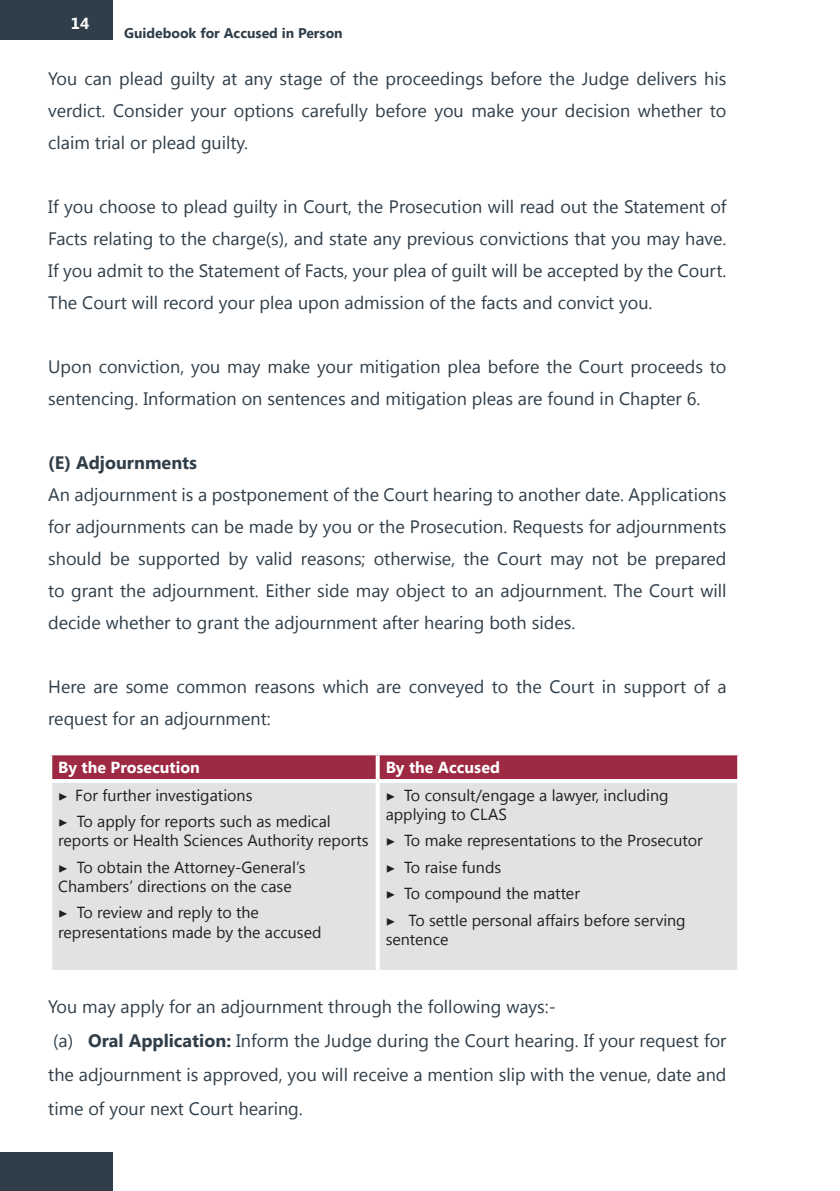
<style>
.page{position:relative;width:840px;height:1191px;background:#fff}
.page>*{position:absolute;margin:0;border:0;box-sizing:border-box;transform-origin:0 0}
.t1{font:18px/32px "Segoe UI";color:#303e49;text-align:justify}
.t2{font:700 18px "Segoe UI";color:#303e49}
.t3{font:16px/26.4px "Segoe UI";color:#231f20}
.t4{font:700 16px "Segoe UI";color:#fff}
.t5{font:700 14px "Segoe UI";color:#303e49}
.s1{font-family:"Minion Pro"}
.s2{font-weight:700}
</style>
<div class="page">
<div style="left:0;top:0;width:113px;height:39px;background:#303e49"></div>
<div style="left:0;top:1152px;width:112px;height:39px;background:#303e49"></div>
<div style="left:52px;top:755px;width:684px;height:24px;background:#9e2943"></div>
<div style="left:52px;top:783px;width:684px;height:187px;background:#e0e2e3"></div>
<svg style="left:375px;top:755px;width:4px;height:24px"></svg>
<svg style="left:736px;top:755px;width:4px;height:24px"></svg>
<svg style="left:375px;top:783px;width:4px;height:187px"></svg>
<svg style="left:736px;top:783px;width:1px;height:187px"></svg>
<p class="t4" style="left:71px;top:12px;width:20px">14</p>
<p class="t5" style="left:124px;top:23px;width:220px">Guidebook for Accused in Person</p>
<p class="t1" style="left:48px;top:62px;width:679px">You can plead guilty at any stage of the proceedings before the Judge delivers his verdict. Consider your options carefully before you make your decision whether to claim trial or plead guilty.</p>
<p class="t1" style="left:48px;top:190px;width:679px">If you choose to plead guilty in Court, the Prosecution will read out the Statement of Facts relating to the charge(s), and state any previous convictions that you may have.<br>If you admit to the Statement of Facts, your plea of guilt will be accepted by the Court.<br>The Court will record your plea upon admission of the facts and convict you.</p>
<p class="t1" style="left:48px;top:350px;width:679px">Upon conviction, you may make your mitigation plea before the Court proceeds to sentencing. Information on sentences and mitigation pleas are found in Chapter 6.</p>
<p class="t2" style="left:48px;top:450px;width:150px">(E) Adjournments</p>
<p class="t1" style="left:48px;top:478px;width:679px">An adjournment is a postponement of the Court hearing to another date. Applications for adjournments can be made by you or the Prosecution. Requests for adjournments should be supported by valid reasons; otherwise, the Court may not be prepared to grant the adjournment. Either side may object to an adjournment. The Court will decide whether to grant the adjournment after hearing both sides.</p>
<p class="t1" style="left:48px;top:670px;width:679px">Here are some common reasons which are conveyed to the Court in support of a request for an adjournment:</p>
<p class="t4" style="left:58px;top:756px;width:143px">By the Prosecution</p>
<p class="t4" style="left:385px;top:756px;width:116px">By the Accused</p>
<p class="t3" style="left:58px;top:781px;width:274px"><span class="s1">▶</span> For further investigations<br><span class="s1">▶</span> To apply for reports such as medical</p>
<p class="t3" style="left:58px;top:826px;width:312px">reports or Health Sciences Authority reports <span class="s1">▶</span> To obtain the Attorney-General’s</p>
<p class="t3" style="left:58px;top:872px;width:235px">Chambers’ directions on the case <span class="s1">▶</span> To review and reply to the</p>
<p class="t3" style="left:58px;top:918px;width:264px">representations made by the accused</p>
<p class="t3" style="left:385px;top:784px;width:284px;line-height:19.2px"><span class="s1">▶</span> To consult/engage a lawyer, including applying to CLAS</p>
<p class="t3" style="left:385px;top:826px;width:318px"><span class="s1">▶</span> To make representations to the Prosecutor <span class="s1">▶</span> To raise funds<br><span class="s1">▶</span> To compound the matter<br><span class="s1">▶</span> To settle personal affairs before serving</p>
<p class="t3" style="left:385px;top:925px;width:64px">sentence</p>
<p class="t1" style="left:48px;top:988px;width:679px;line-height:34px;text-align:left">You may apply for an adjournment through the following ways:-<br>(a) <span class="s2">Oral Application:</span> Inform the Judge during the Court hearing. If your request for the adjournment is approved, you will receive a mention slip with the venue, date and time of your next Court hearing.</p>
</div>
